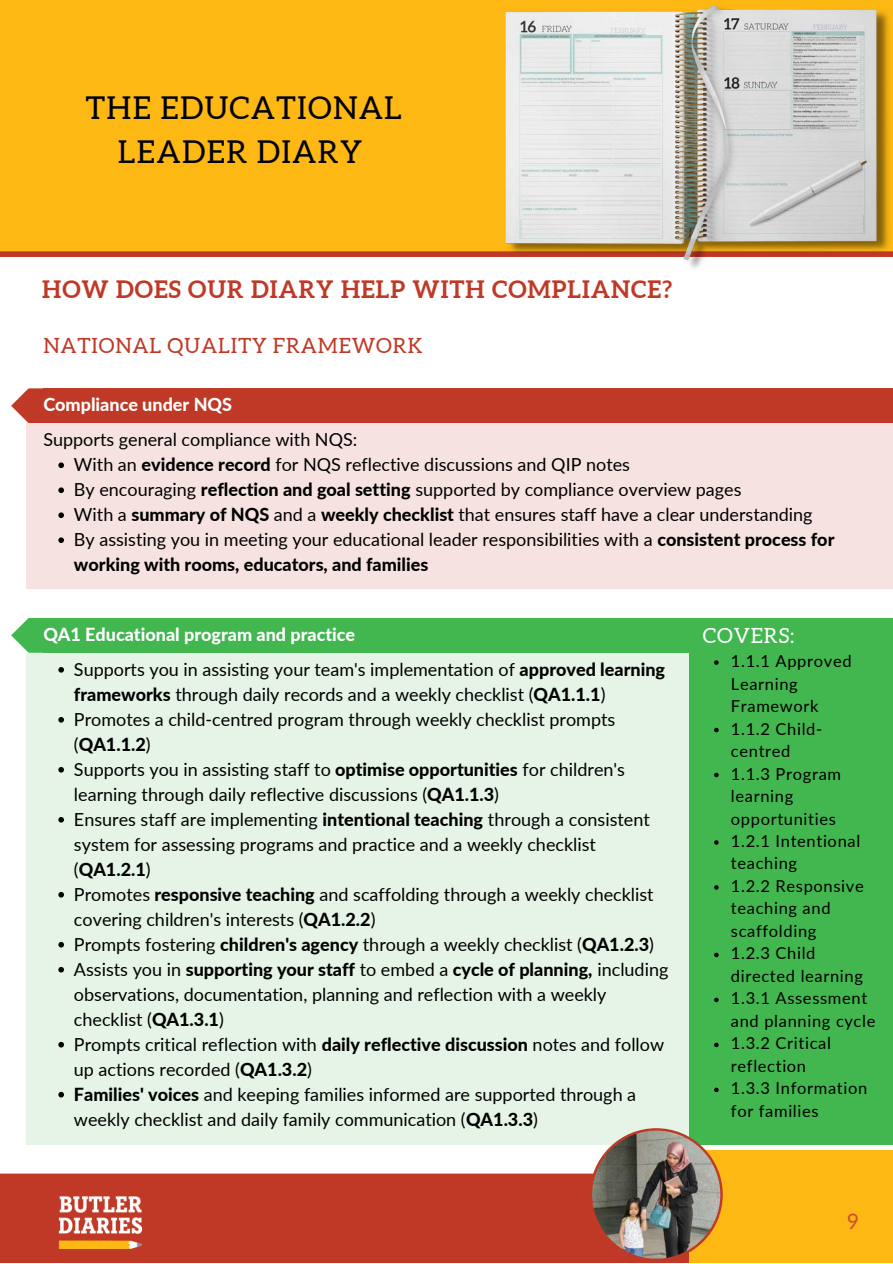
<style>
.page{position:relative;width:893px;height:1264px;background:#fff}
.page>*{position:absolute;margin:0;border:0;box-sizing:border-box;transform-origin:0 0}
.t1{font:31.5px/43.8px "Aleo";letter-spacing:.04em;color:#000;text-align:center}
.t2{font:700 24px "Aleo";letter-spacing:.04em;color:#c03926}
.t3{font:21px "Aleo";letter-spacing:.04em;color:#c03926}
.t4{font:21px "Aleo";letter-spacing:.04em;color:#fff}
.t5{font:21px "Aleo";color:#d14b38}
.t6{font:18px/25px "Lato";color:#000}
.t7{font:800 18px "Lato";color:#fff}
.t8{font:16.5px/22.5px "Lato";letter-spacing:.04em;color:#000}
.s1{font-weight:800}
</style>
<div class="page">
<div style="left:27px;top:652px;width:865px;height:492px;background:#e5f4e6"></div>
<div style="left:688px;top:635px;width:204px;height:509px;background:#42b64f"></div>
<svg style="left:11px;top:618px;width:32px;height:34px"></svg>
<div style="left:43px;top:618px;width:849px;height:34px;background:#42b64f"></div>
<svg style="left:58px;top:667px;width:6px;height:5px"></svg>
<svg style="left:58px;top:717px;width:6px;height:5px"></svg>
<svg style="left:58px;top:767px;width:6px;height:5px"></svg>
<svg style="left:58px;top:817px;width:6px;height:5px"></svg>
<svg style="left:58px;top:892px;width:6px;height:5px"></svg>
<svg style="left:58px;top:941px;width:6px;height:6px"></svg>
<svg style="left:58px;top:966px;width:6px;height:6px"></svg>
<svg style="left:58px;top:1041px;width:6px;height:6px"></svg>
<svg style="left:58px;top:1091px;width:6px;height:6px"></svg>
<div style="left:0;top:0;width:892px;height:254px;background:#fdb813"></div>
<div style="left:0;top:251px;width:892px;height:6px;background:#c03926"></div>
<img style="left:505px;top:5px;width:387px;height:264px">
<div style="left:847px;top:24px;width:16px;height:7px;background:#ddd"></div>
<div style="left:645px;top:27px;width:17px;height:8px;background:#eeefef"></div>
<svg style="left:714px;top:660px;width:4px;height:4px"></svg>
<svg style="left:714px;top:727px;width:4px;height:5px"></svg>
<svg style="left:714px;top:772px;width:4px;height:5px"></svg>
<svg style="left:714px;top:840px;width:4px;height:4px"></svg>
<svg style="left:714px;top:885px;width:4px;height:4px"></svg>
<svg style="left:714px;top:952px;width:4px;height:5px"></svg>
<svg style="left:714px;top:997px;width:4px;height:5px"></svg>
<svg style="left:714px;top:1042px;width:4px;height:5px"></svg>
<svg style="left:714px;top:1087px;width:4px;height:5px"></svg>
<div style="left:0;top:1173px;width:892px;height:6px;background:#c03926"></div>
<div style="left:0;top:1179px;width:892px;height:83px;background:#c03926"></div>
<div style="left:688px;top:1150px;width:204px;height:112px;background:#fdb813"></div>
<img style="left:589px;top:1128px;width:133px;height:133px">
<img style="left:58px;top:1196px;width:84px;height:52px">
<div style="left:27px;top:423px;width:865px;height:165px;background:#f6e3e1"></div>
<svg style="left:11px;top:388px;width:32px;height:35px"></svg>
<div style="left:43px;top:388px;width:849px;height:35px;background:#c03926"></div>
<svg style="left:58px;top:462px;width:6px;height:6px"></svg>
<svg style="left:58px;top:487px;width:6px;height:6px"></svg>
<svg style="left:58px;top:512px;width:6px;height:6px"></svg>
<svg style="left:58px;top:537px;width:6px;height:6px"></svg>
<p class="t1" style="left:86px;top:85px;width:318px">THE EDUCATIONAL<br>LEADER DIARY</p>
<p class="t2" style="left:42px;top:276px;width:631px">HOW DOES OUR DIARY HELP WITH COMPLIANCE?</p>
<p class="t3" style="left:43px;top:334px;width:381px">NATIONAL QUALITY FRAMEWORK</p>
<p class="t7" style="left:43px;top:393px;width:190px">Compliance under NQS</p>
<p class="t6" style="left:43px;top:426px;width:315px">Supports general compliance with NQS:</p>
<p class="t6" style="left:74px;top:451px;width:557px">With an <span class="s1">evidence record</span> for NQS reflective discussions and QIP notes</p>
<p class="t6" style="left:74px;top:476px;width:669px">By encouraging <span class="s1">reflection and goal setting</span> supported by compliance overview pages</p>
<p class="t6" style="left:74px;top:501px;width:740px">With a <span class="s1">summary of NQS</span> and a <span class="s1">weekly checklist</span> that ensures staff have a clear understanding</p>
<p class="t6" style="left:74px;top:526px;width:762px">By assisting you in meeting your educational leader responsibilities with a <span class="s1">consistent process for working with rooms, educators, and families</span></p>
<p class="t7" style="left:43px;top:623px;width:313px">QA1 Educational program and practice</p>
<p class="t6" style="left:74px;top:656px;width:592px">Supports you in assisting your team's implementation of <span class="s1">approved learning frameworks</span> through daily records and a weekly checklist (<span class="s1">QA1.1.1</span>)</p>
<p class="t6" style="left:74px;top:706px;width:543px">Promotes a child-centred program through weekly checklist prompts (<span class="s1">QA1.1.2</span>)</p>
<p class="t6" style="left:74px;top:756px;width:552px">Supports you in assisting staff to <span class="s1">optimise opportunities</span> for children's learning through daily reflective discussions (<span class="s1">QA1.1.3</span>)</p>
<p class="t6" style="left:74px;top:806px;width:577px">Ensures staff are implementing <span class="s1">intentional teaching</span> through a consistent system for assessing programs and practice and a weekly checklist (<span class="s1">QA1.2.1</span>)</p>
<p class="t6" style="left:74px;top:881px;width:581px">Promotes <span class="s1">responsive teaching</span> and scaffolding through a weekly checklist covering children's interests (<span class="s1">QA1.2.2</span>)</p>
<p class="t6" style="left:74px;top:931px;width:581px">Prompts fostering <span class="s1">children's agency</span> through a weekly checklist (<span class="s1">QA1.2.3</span>)</p>
<p class="t6" style="left:74px;top:956px;width:596px">Assists you in <span class="s1">supporting your staff</span> to embed a <span class="s1">cycle of planning,</span> including observations, documentation, planning and reflection with a weekly checklist (<span class="s1">QA1.3.1</span>)</p>
<p class="t6" style="left:74px;top:1031px;width:591px">Prompts critical reflection with <span class="s1">daily reflective discussion</span> notes and follow up actions recorded (<span class="s1">QA1.3.2</span>)</p>
<p class="t6" style="left:74px;top:1081px;width:563px"><span class="s1">Families' voices</span> and keeping families informed are supported through a weekly checklist and daily family communication (<span class="s1">QA1.3.3</span>)</p>
<p class="t4" style="left:702px;top:624px;width:93px">COVERS:</p>
<p class="t8" style="left:730px;top:649px;width:122px">1.1.1 Approved<br>Learning<br>Framework</p>
<p class="t8" style="left:730px;top:717px;width:93px">1.1.2 Child&shy;centred</p>
<p class="t8" style="left:730px;top:761px;width:112px">1.1.3 Program learning opportunities</p>
<p class="t8" style="left:730px;top:829px;width:131px">1.2.1 Intentional teaching</p>
<p class="t8" style="left:730px;top:874px;width:134px">1.2.2 Responsive teaching and scaffolding</p>
<p class="t8" style="left:730px;top:941px;width:133px">1.2.3 Child directed learning</p>
<p class="t8" style="left:730px;top:986px;width:146px">1.3.1 Assessment and planning cycle</p>
<p class="t8" style="left:730px;top:1031px;width:101px">1.3.2 Critical reflection</p>
<p class="t8" style="left:730px;top:1076px;width:138px">1.3.3 Information for families</p>
<p class="t5" style="left:847px;top:1209px;width:12px">9</p>
</div>
